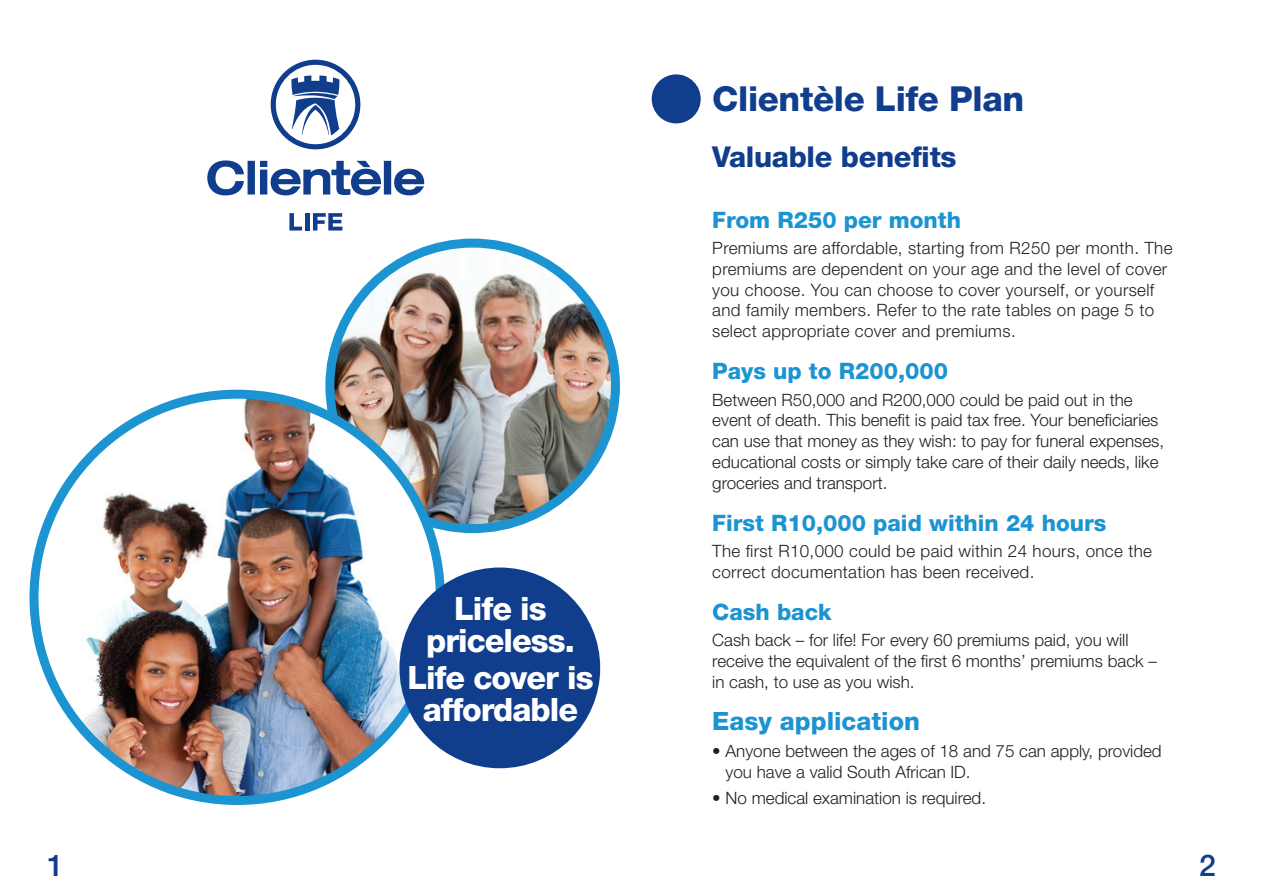
<style>
.page{position:relative;width:1263px;height:893px;background:#fff}
.page>*{position:absolute;margin:0;border:0;box-sizing:border-box;transform-origin:0 0}
.t1{font:800 34.5px "Helvetica Neue";letter-spacing:-.01em;color:#103d8c}
.t2{font:800 32.25px/32.2px "Helvetica Neue";letter-spacing:-.03em;color:#fff;text-align:center}
.t3{font:500 30px "Helvetica Neue";color:#103d8c}
.t4{font:800 28.8px "Helvetica Neue";letter-spacing:-.01em;color:#103d8c}
.t5{font:800 25.2px "Helvetica Neue";color:#1c94d2}
.t6{font:800 22.65px "Helvetica Neue";color:#1c94d2}
.t7{font:300 16.95px/20.9px "Helvetica Neue";color:#231f20}
.t8{font:300 16.95px/20.9px "Helvetica Neue";letter-spacing:.02em;color:#231f20}
</style>
<div class="page">
<svg style="left:289px;top:213px;width:13px;height:18px"></svg>
<hr style="left:305px;top:213px;width:4px;height:18px;background:#103d8c">
<svg style="left:313px;top:213px;width:29px;height:18px"></svg>
<svg style="left:207px;top:60px;width:217px;height:135px"></svg>
<img style="left:332px;top:245px;width:283px;height:281px">
<div style="left:325px;top:239px;width:295px;height:294px;border:9px solid #1c94d2;border-radius:50%"></div>
<img style="left:34px;top:394px;width:405px;height:406px">
<div style="left:399px;top:567px;width:201px;height:201px;background:#103d8c;border-radius:50%"></div>
<div style="left:652px;top:74px;width:49px;height:49px;background:#103d8c;border-radius:50%"></div>
<h2 class="t2" style="left:426px;top:592px;width:150px">Life is priceless.</h2>
<h2 class="t2" style="left:407px;top:661px;width:188px">Life cover is affordable</h2>
<h1 class="t1" style="left:712px;top:79px;width:313px">Clientèle Life Plan</h1>
<h3 class="t4" style="left:712px;top:139px;width:246px">Valuable benefits</h3>
<h3 class="t6" style="left:712px;top:206px;width:250px">From R250 per month</h3>
<p class="t8" style="left:712px;top:237px;width:462px">Premiums are affordable, starting from R250 per month. The premiums are dependent on your age and the level of cover you choose. You can choose to cover yourself, or yourself and family members. Refer to the rate tables on page 5 to select appropriate cover and premiums.</p>
<h3 class="t6" style="left:712px;top:358px;width:237px">Pays up to R200,000</h3>
<p class="t7" style="left:712px;top:389px;width:453px">Between R50,000 and R200,000 could be paid out in the event of death. This benefit is paid tax free. Your beneficiaries can use that money as they wish: to pay for funeral expenses, educational costs or simply take care of their daily needs, like groceries and transport.</p>
<h3 class="t6" style="left:712px;top:509px;width:396px">First R10,000 paid within 24 hours</h3>
<p class="t8" style="left:712px;top:540px;width:441px">The first R10,000 could be paid within 24 hours, once the correct documentation has been received.</p>
<h3 class="t6" style="left:712px;top:599px;width:121px">Cash back</h3>
<p class="t7" style="left:712px;top:629px;width:446px">Cash back – for life! For every 60 premiums paid, you will receive the equivalent of the first 6 months’ premiums back – in cash, to use as you wish.</p>
<h3 class="t5" style="left:712px;top:706px;width:209px">Easy application</h3>
<p class="t7" style="left:725px;top:740px;width:438px;text-indent:-13px">• Anyone between the ages of 18 and 75 can apply, provided you have a valid South African ID.</p>
<p class="t7" style="left:712px;top:787px;width:275px">• No medical examination is required.</p>
<h3 class="t3" style="left:47px;top:848px;width:18px">1</h3>
<h3 class="t3" style="left:1199px;top:848px;width:18px">2</h3>
</div>
